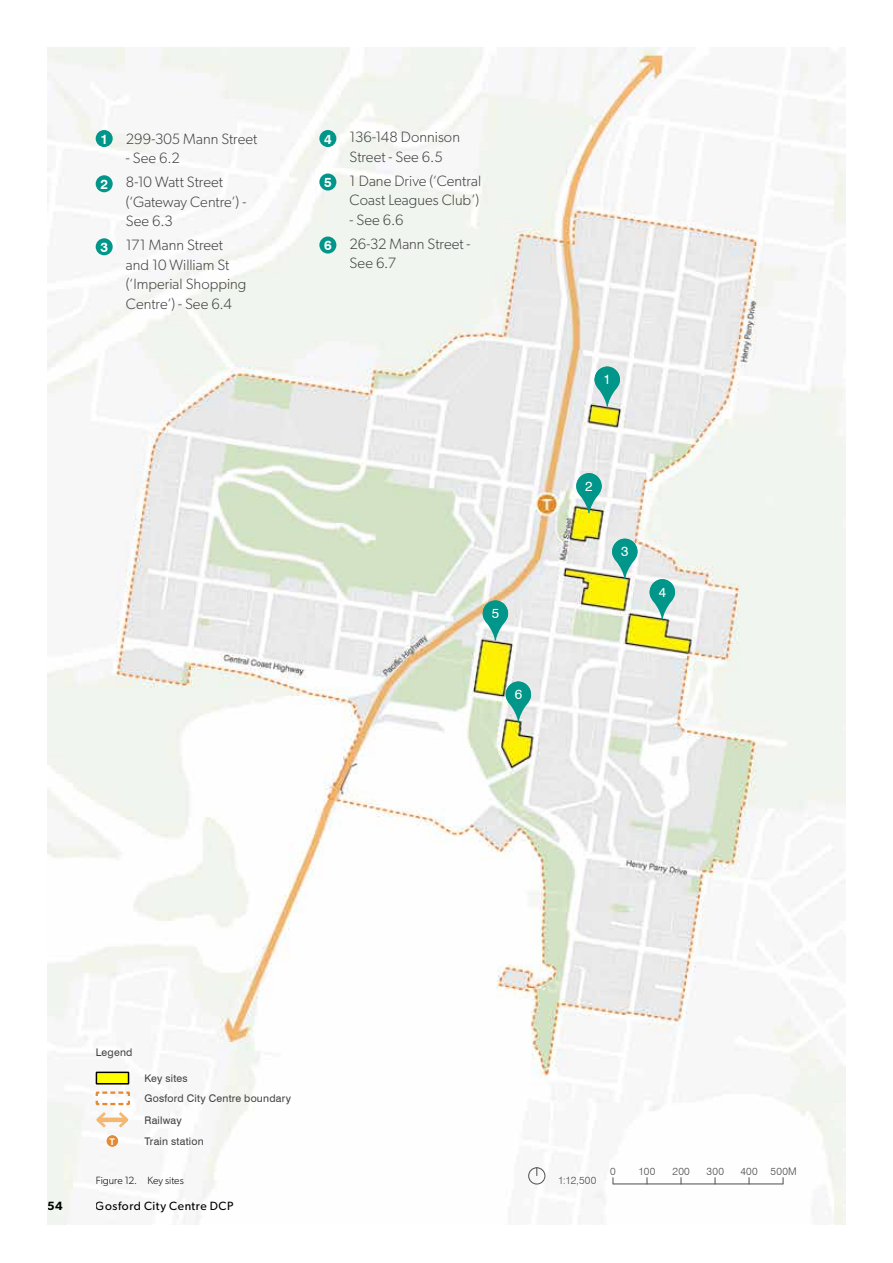
<style>
.page{position:relative;width:893px;height:1263px;background:#fff}
.page>*{position:absolute;margin:0;border:0;box-sizing:border-box;transform-origin:0 0}
.t1{font:300 15px/19.5px "Gibson";color:#414042}
.t2{font:13.5px "Swiss 721 BT";color:#fff}
.t3{font:12px "Gibson";letter-spacing:.04em;color:#000}
.t4{font:600 12px "Gibson";color:#000}
.t5{font:10.5px "Swiss 721 BT";letter-spacing:.02em;color:#414042}
.t6{font:300 10.5px "Swiss 721 BT";letter-spacing:.025em;color:#4d4d4f}
.t7{font:300 10.5px "Gibson";color:#000}
.t8{font:700 9.15px "Swiss 721 BT";color:#fff}
.s1{font-family:"Swiss 721 BT";font-weight:700;font-size:13.5px;color:#fff}
</style>
<div class="page">
<img style="left:48px;top:48px;width:797px;height:1177px">
<div style="left:528px;top:1167px;width:17px;height:17px;border:1px solid #4d4d4f;border-radius:50%"></div>
<hr style="left:613px;top:1183px;width:170px;height:1px;background:#4d4d4f">
<svg style="left:594px;top:366px;width:26px;height:41px"></svg>
<div style="left:595px;top:367px;width:25px;height:25px;background:#009689;border-radius:50%"></div>
<svg style="left:576px;top:473px;width:26px;height:40px"></svg>
<div style="left:576px;top:473px;width:25px;height:25px;background:#009689;border-radius:50%"></div>
<svg style="left:612px;top:539px;width:26px;height:40px"></svg>
<div style="left:612px;top:539px;width:25px;height:25px;background:#009689;border-radius:50%"></div>
<svg style="left:649px;top:579px;width:26px;height:40px"></svg>
<div style="left:650px;top:579px;width:25px;height:25px;background:#009689;border-radius:50%"></div>
<svg style="left:483px;top:600px;width:25px;height:41px"></svg>
<div style="left:483px;top:601px;width:25px;height:25px;background:#009689;border-radius:50%"></div>
<svg style="left:506px;top:681px;width:25px;height:41px"></svg>
<div style="left:506px;top:682px;width:25px;height:25px;background:#009689;border-radius:50%"></div>
<div style="left:96px;top:130px;width:17px;height:17px;background:#009689;border-radius:50%"></div>
<div style="left:96px;top:175px;width:17px;height:17px;background:#009689;border-radius:50%"></div>
<div style="left:96px;top:238px;width:17px;height:17px;background:#009689;border-radius:50%"></div>
<div style="left:319px;top:130px;width:17px;height:17px;background:#009689;border-radius:50%"></div>
<div style="left:319px;top:174px;width:17px;height:17px;background:#009689;border-radius:50%"></div>
<div style="left:319px;top:237px;width:17px;height:17px;background:#009689;border-radius:50%"></div>
<div style="left:106px;top:1135px;width:13px;height:12px;background:#e38a33;border-radius:50%"></div>
<div style="left:106px;top:1134px;width:13px;height:13px;border:1px solid #fff;border-radius:50%"></div>
<div style="left:96px;top:1072px;width:33px;height:12px;background:#ff0"></div>
<div style="left:96px;top:1071px;width:33px;height:13px;border:2px solid #000"></div>
<svg style="left:94px;top:1090px;width:37px;height:40px"></svg>
<p class="t1" style="left:101px;top:129px;width:158px"><span class="s1">1</span> 299-305 Mann Street</p>
<p class="t1" style="left:101px;top:146px;width:124px;line-height:24px;text-indent:25px">- See 6.2<br><sub>2</sub> 8-10 Watt Street</p>
<p class="t1" style="left:126px;top:192px;width:122px">(‘Gateway Centre’) -<br>See 6.3</p>
<p class="t1" style="left:126px;top:235px;width:122px;text-indent:-25px"><sub>3</sub> 171 Mann Street and 10 William St (‘Imperial Shopping<br>Centre’) - See 6.4</p>
<p class="t1" style="left:324px;top:127px;width:137px;text-align:center"><sub>4</sub> 136-148 Donnison<br>Street - See 6.5</p>
<p class="t1" style="left:324px;top:170px;width:158px;text-align:right"><sub>5</sub> 1 Dane Drive (‘Central<br>Coast Leagues Club’)</p>
<p class="t1" style="left:324px;top:207px;width:148px;line-height:24px;text-indent:25px">- See 6.6<br><sub>6</sub> 26-32 Mann Street -</p>
<p class="t1" style="left:350px;top:253px;width:48px">See 6.7</p>
<p class="t2" style="left:492px;top:605px;width:9px">5</p>
<p class="t2" style="left:515px;top:686px;width:9px">6</p>
<p class="t2" style="left:604px;top:371px;width:9px">1</p>
<p class="t2" style="left:585px;top:478px;width:9px">2</p>
<p class="t2" style="left:621px;top:543px;width:9px">3</p>
<p class="t2" style="left:659px;top:584px;width:9px">4</p>
<p class="t5" style="left:96px;top:1046px;width:38px">Legend</p>
<p class="t8" style="left:110px;top:1136px;width:7px">T</p>
<p class="t5" style="left:144px;top:1072px;width:45px">Key sites</p>
<p class="t5" style="left:144px;top:1092px;width:148px">Gosford City Centre boundary</p>
<p class="t5" style="left:144px;top:1114px;width:39px">Railway</p>
<p class="t5" style="left:144px;top:1135px;width:61px">Train station</p>
<p class="t7" style="left:96px;top:1174px;width:90px">Figure 12. Key sites</p>
<p class="t6" style="left:558px;top:1174px;width:40px">1:12,500</p>
<p class="t4" style="left:48px;top:1198px;width:16px">54</p>
<p class="t3" style="left:96px;top:1198px;width:139px">Gosford City Centre DCP</p>
<p class="t6" style="left:610px;top:1165px;width:7px">0</p>
<p class="t6" style="left:639px;top:1165px;width:18px">100</p>
<p class="t6" style="left:673px;top:1165px;width:19px">200</p>
<p class="t6" style="left:707px;top:1165px;width:19px">300</p>
<p class="t6" style="left:740px;top:1165px;width:58px">400 500M</p>
</div>
